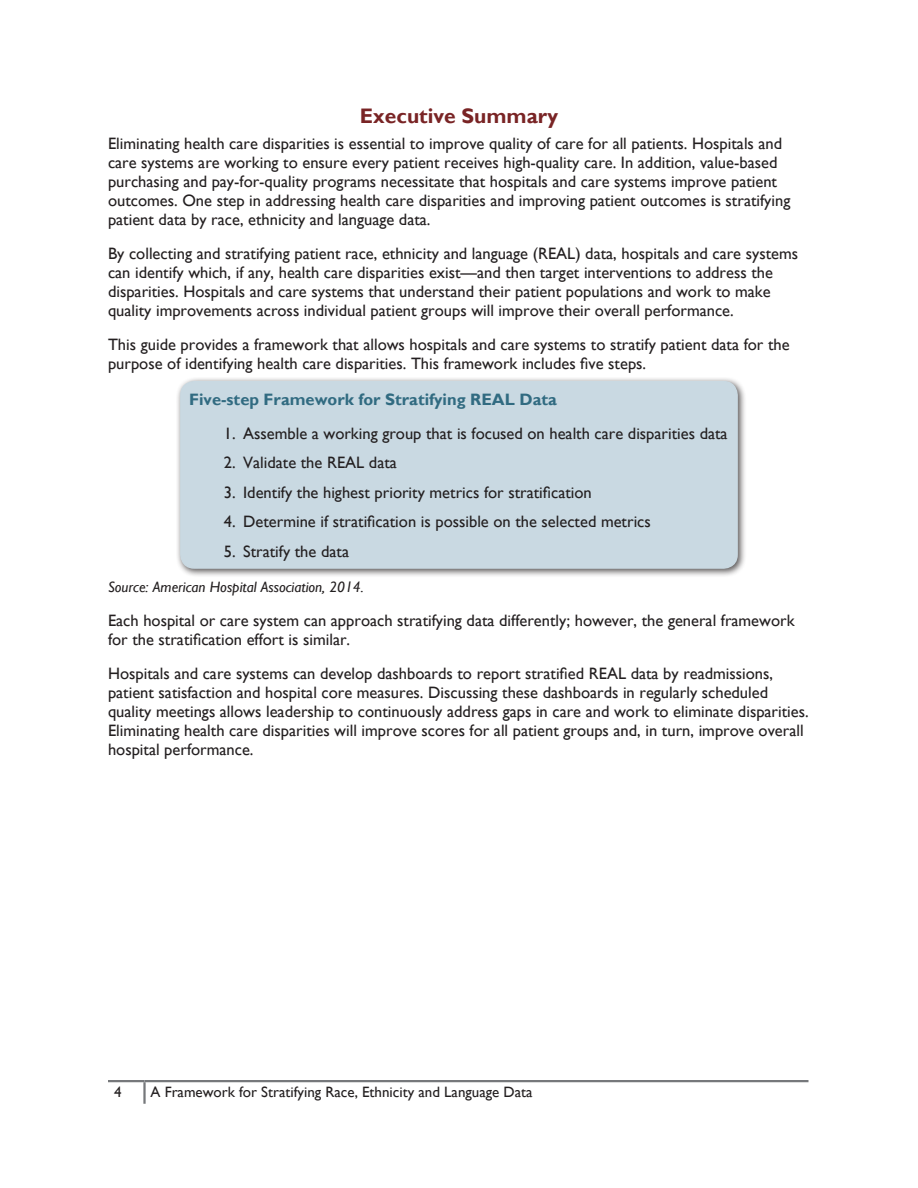
<style>
.page{position:relative;width:918px;height:1188px;background:#fff}
.page>*{position:absolute;margin:0;border:0;box-sizing:border-box;transform-origin:0 0}
.Main_Header{font:700 21px "Gill Sans";color:#792425}
.t1{font:16.5px/18.9px "Gill Sans";color:#231f20}
.t2{font:700 16.5px "Gill Sans";color:#316b81}
.t3{font:15px "Gill Sans";color:#231f20}
.Figure{font:italic 15px "Gill Sans";color:#231f20}
</style>
<div class="page">
<hr style="left:108px;top:1080px;width:37px;height:2px;background:#76787b">
<hr style="left:143px;top:1082px;width:3px;height:22px;background:#76787b">
<hr style="left:145px;top:1080px;width:663px;height:2px;background:#76787b">
<div style="left:176px;top:377px;width:571px;height:201px;background:#231f20;opacity:.75"></div>
<div style="left:181px;top:382px;width:556px;height:186px;background:#c9d9e2;border-radius:14px"></div>
<div style="left:180px;top:381px;width:558px;height:188px;border:2px solid #c9d9e2;border-radius:14px"></div>
<p class="Main_Header" style="left:360px;top:103px;width:200px">Executive Summary</p>
<p class="t1" style="left:108px;top:134px;width:684px">Eliminating health care disparities is essential to improve quality of care for all patients. Hospitals and care systems are working to ensure every patient receives high-quality care. In addition, value-based purchasing and pay-for-quality programs necessitate that hospitals and care systems improve patient outcomes. One step in addressing health care disparities and improving patient outcomes is stratifying patient data by race, ethnicity and language data.</p>
<p class="t1" style="left:108px;top:244px;width:692px">By collecting and stratifying patient race, ethnicity and language (REAL) data, hospitals and care systems can identify which, if any, health care disparities exist—and then target interventions to address the disparities. Hospitals and care systems that understand their patient populations and work to make quality improvements across individual patient groups will improve their overall performance.</p>
<p class="t1" style="left:108px;top:335px;width:683px">This guide provides a framework that allows hospitals and care systems to stratify patient data for the purpose of identifying health care disparities. This framework includes five steps.</p>
<p class="t2" style="left:189px;top:389px;width:369px">Five-step Framework for Stratifying REAL Data</p>
<p class="t1" style="left:224px;top:424px;width:505px">1. Assemble a working group that is focused on health care disparities data</p>
<p class="t1" style="left:224px;top:453px;width:175px">2. Validate the REAL data</p>
<p class="t1" style="left:224px;top:483px;width:370px">3. Identify the highest priority metrics for stratification</p>
<p class="t1" style="left:224px;top:512px;width:429px">4. Determine if stratification is possible on the selected metrics</p>
<p class="t1" style="left:224px;top:542px;width:127px">5. Stratify the data</p>
<p class="Figure" style="left:108px;top:579px;width:257px">Source: American Hospital Association, 2014.</p>
<p class="t1" style="left:108px;top:612px;width:688px">Each hospital or care system can approach stratifying data differently; however, the general framework for the stratification effort is similar.</p>
<p class="t1" style="left:108px;top:665px;width:702px">Hospitals and care systems can develop dashboards to report stratified REAL data by readmissions, patient satisfaction and hospital core measures. Discussing these dashboards in regularly scheduled quality meetings allows leadership to continuously address gaps in care and work to eliminate disparities.<br>Eliminating health care disparities will improve scores for all patient groups and, in turn, improve overall hospital performance.</p>
<p class="t3" style="left:114px;top:1084px;width:9px">4</p>
<p class="t3" style="left:151px;top:1084px;width:384px">A Framework for Stratifying Race, Ethnicity and Language Data</p>
</div>
